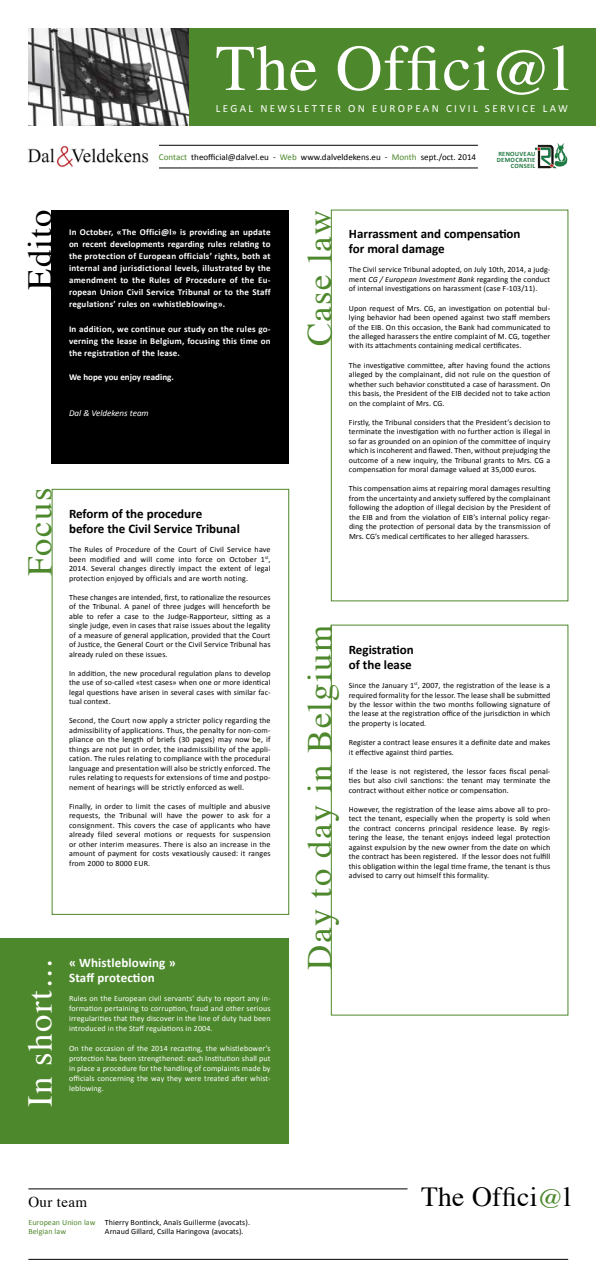
<style>
.page{position:relative;width:596px;height:1276px;background:#fff}
.page>*{position:absolute;margin:0;border:0;box-sizing:border-box;transform-origin:0 0}
.t1{font:65.1px "Times";letter-spacing:.01em;color:#fff}
.t2{font:34.8px "Times";letter-spacing:.04em;color:#4e882c}
.t3{font:34.8px "Times";letter-spacing:.04em;color:#fff}
.t4{font:34.8px "Times";letter-spacing:.04em;color:#000}
.t5{font:27.6px "Times";letter-spacing:.01em;color:#000}
.t6{font:15px "Times";letter-spacing:.025em;color:#000}
.t7{font:700 13px/15px "Calibri";color:#000}
.t8{font:700 13px/15px "Calibri";letter-spacing:.01em;color:#fff}
.t9{font:11px "Calibri";letter-spacing:.215em;color:#fff}
.t10{font:700 9px/12px "Calibri";letter-spacing:.02em;color:#fff;text-align:justify}
.t11{font:9px "Calibri";color:#000}
.t12{font:700 9px "Calibri";color:#fff}
.t13{font:italic 9px "Calibri";color:#fff}
.t14{font:8px/9.5px "Calibri";letter-spacing:.01em;color:#000;text-align:justify}
.t15{font:8px/10px "Calibri";letter-spacing:.015em;color:#fff;text-align:justify}
.t16{font:700 6.5px/5.9px "Calibri";letter-spacing:.04em;color:#237a43;text-align:right}
.s1{color:#4e882c}
.s2{font-style:italic}
</style>
<div class="page">
<div style="left:52px;top:210px;width:237px;height:253px;background:#000"></div>
<img style="left:28px;top:28px;width:161px;height:97px">
<div style="left:189px;top:28px;width:406px;height:97px;background:#4e882c"></div>
<img style="left:27px;top:146px;width:122px;height:21px">
<hr style="left:159px;top:168px;width:318px;height:1px;background:#000">
<div style="left:331px;top:210px;width:237px;height:391px;background:#fff;border:1px solid #4e882c"></div>
<div style="left:52px;top:489px;width:237px;height:425px;background:#fff;border:1px solid #4e882c"></div>
<div style="left:331px;top:625px;width:237px;height:390px;background:#fff;border:1px solid #4e882c"></div>
<div style="left:0;top:938px;width:288px;height:206px;background:#4e882c"></div>
<hr style="left:159px;top:145px;width:318px;height:1px;background:#000">
<hr style="left:28px;top:1188px;width:379px;height:1px;background:#000">
<hr style="left:28px;top:1259px;width:540px;height:1px;background:#000">
<svg style="left:557px;top:143px;width:10px;height:24px"></svg>
<img style="left:534px;top:145px;width:23px;height:24px">
<h1 class="t1" style="left:215px;top:7px;width:355px">The Offici@l</h1>
<h3 class="t9" style="left:216px;top:102px;width:353px">LEGAL NEWSLETTER ON EUROPEAN CIVIL SERVICE LAW</h3>
<p class="t11" style="left:159px;top:151px;width:318px"><span class="s1">Contact</span> theofficial@dalvel.eu - <span class="s1">Web</span> www.dalveldekens.eu - <span class="s1">Month</span> sept./oct. 2014</p>
<p class="t16" style="left:496px;top:150px;width:40px">RENOUVEAU<br>DEMOCRATIE<br>CONSEIL</p>
<h2 class="t4" style="left:8px;top:290px;width:82px;rotate:-90deg">Edito</h2>
<p class="t10" style="left:69px;top:226px;width:203px">In October, «The Offici@l» is providing an update on recent developments regarding rules relating to the protection of European officials’ rights, both at internal and jurisdictional levels, illustrated by the amendment to the Rules of Procedure of the Eu&shy;ropean Union Civil Service Tribunal or to the Staff regulations’ rules on «whistleblowing».</p>
<p class="t10" style="left:69px;top:322px;width:203px">In addition, we continue our study on the rules go&shy;verning the lease in Belgium, focusing this time on the registration of the lease.</p>
<p class="t12" style="left:69px;top:371px;width:106px">We hope you enjoy reading.</p>
<p class="t13" style="left:69px;top:407px;width:81px">Dal &amp; Veldekens team</p>
<h2 class="t2" style="left:8px;top:576px;width:90px;rotate:-90deg">Focus</h2>
<h3 class="t7" style="left:69px;top:506px;width:172px">Reform of the procedure before the Civil Service Tribunal</h3>
<p class="t14" style="left:69px;top:544px;width:203px">The Rules of Procedure of the Court of Civil Service have been modified and will come into force on October 1<sup>st</sup>, 2014. Several changes directly impact the extent of legal protection enjoyed by officials and are worth noting.</p>
<p class="t14" style="left:69px;top:592px;width:203px">These changes are intended, first, to rationalize the resources of the Tribunal. A panel of three judges will henceforth be able to refer a case to the Judge-Rapporteur, sitting as a single judge, even in cases that raise issues about the legality of a measure of general application, provided that the Court of Justice, the General Court or the Civil Service Tribunal has already ruled on these issues.</p>
<p class="t14" style="left:69px;top:668px;width:203px">In addition, the new procedural regulation plans to develop the use of so-called «test cases» when one or more identical legal questions have arisen in several cases with similar fac&shy;tual context.</p>
<p class="t14" style="left:69px;top:715px;width:203px">Second, the Court now apply a stricter policy regarding the admissibility of applications. Thus, the penalty for non-com&shy;pliance on the length of briefs (30 pages) may now be, if things are not put in order, the inadmissibility of the appli&shy;cation. The rules relating to compliance with the procedural language and presentation will also be strictly enforced. The rules relating to requests for extensions of time and postpo&shy;nement of hearings will be strictly enforced as well.</p>
<p class="t14" style="left:69px;top:801px;width:203px">Finally, in order to limit the cases of multiple and abusive requests, the Tribunal will have the power to ask for a consignment. This covers the case of applicants who have already filed several motions or requests for suspension or other interim measures. There is also an increase in the amount of payment for costs vexatiously caused: it ranges from 2000 to 8000 EUR.</p>
<h2 class="t3" style="left:8px;top:1107px;width:149px;rotate:-90deg">In short...</h2>
<h3 class="t8" style="left:69px;top:954px;width:108px">« Whistleblowing »<br>Staff protection</h3>
<p class="t15" style="left:69px;top:993px;width:203px">Rules on the European civil servants’ duty to report any in&shy;formation pertaining to corruption, fraud and other serious irregularities that they discover in the line of duty had been introduced in the Staff regulations in 2004.</p>
<p class="t15" style="left:69px;top:1043px;width:203px">On the occasion of the 2014 recasting, the whistlebower’s protection has been strengthened: each Institution shall put in place a procedure for the handling of complaints made by officials concerning the way they were treated after whist&shy;leblowing.</p>
<h2 class="t2" style="left:287px;top:346px;width:138px;rotate:-90deg">Case law</h2>
<h3 class="t7" style="left:348px;top:226px;width:173px">Harrassment and compensation for moral damage</h3>
<p class="t14" style="left:348px;top:265px;width:203px">The Civil service Tribunal adopted, on July 10th, 2014, a judg&shy;ment <span class="s2">CG / European Investment Bank</span> regarding the conduct of internal investigations on harassment (case F-103/11).</p>
<p class="t14" style="left:348px;top:303px;width:203px">Upon request of Mrs. CG, an investigation on potential bul&shy;lying behavior had been opened against two staff members of the EIB. On this occasion, the Bank had communicated to the alleged harassers the entire complaint of M. CG, together with its attachments containing medical certificates.</p>
<p class="t14" style="left:348px;top:360px;width:203px">The investigative committee, after having found the actions alleged by the complainant, did not rule on the question of whether such behavior constituted a case of harassment. On this basis, the President of the EIB decided not to take action on the complaint of Mrs. CG.</p>
<p class="t14" style="left:349px;top:417px;width:203px">Firstly, the Tribunal considers that the President’s decision to terminate the investigation with no further action is illegal in so far as grounded on an opinion of the committee of inquiry which is incoherent and flawed. Then, without prejudging the outcome of a new inquiry, the Tribunal grants to Mrs. CG a compensation for moral damage valued at 35,000 euros.</p>
<p class="t14" style="left:349px;top:483px;width:203px">This compensation aims at repairing moral damages resulting from the uncertainty and anxiety suffered by the complainant following the adoption of illegal decision by the President of the EIB and from the violation of EIB’s internal policy regar&shy;ding the protection of personal data by the transmission of Mrs. CG’s medical certificates to her alleged harassers.</p>
<h2 class="t2" style="left:287px;top:970px;width:346px;rotate:-90deg">Day to day in Belgium</h2>
<h3 class="t7" style="left:348px;top:641px;width:66px">Registration of the lease</h3>
<p class="t14" style="left:348px;top:680px;width:203px">Since the January 1<sup>st</sup>, 2007, the registration of the lease is a required formality for the lessor. The lease shall be submitted by the lessor within the two months following signature of the lease at the registration office of the jurisdiction in which the property is located.</p>
<p class="t14" style="left:348px;top:737px;width:203px">Register a contract lease ensures it a definite date and makes it effective against third parties.</p>
<p class="t14" style="left:348px;top:765px;width:203px">If the lease is not registered, the lessor faces fiscal penal&shy;ties but also civil sanctions: the tenant may terminate the contract without either notice or compensation.</p>
<p class="t14" style="left:348px;top:803px;width:203px">However, the registration of the lease aims above all to pro&shy;tect the tenant, especially when the property is sold when the contract concerns principal residence lease. By regis&shy;tering the lease, the tenant enjoys indeed legal protection against expulsion by the new owner from the date on which the contract has been registered. If the lessor does not fulfill this obligation within the legal time frame, the tenant is thus advised to carry out himself this formality.</p>
<h3 class="t6" style="left:28px;top:1187px;width:60px">Our team</h3>
<h3 class="t5" style="left:421px;top:1170px;width:151px">The Offici<span class="s1">@</span>l</h3>
<p class="t14" style="left:28px;top:1217px;width:223px;line-height:9px"><span class="s1">European Union law</span> Thierry Bontinck, Anaïs Guillerme (avocats).<br><span class="s1">Belgian law</span></p>
<p class="t14" style="left:105px;top:1226px;width:140px">Arnaud Gillard, Csilla Haringova (avocats).</p>
</div>
